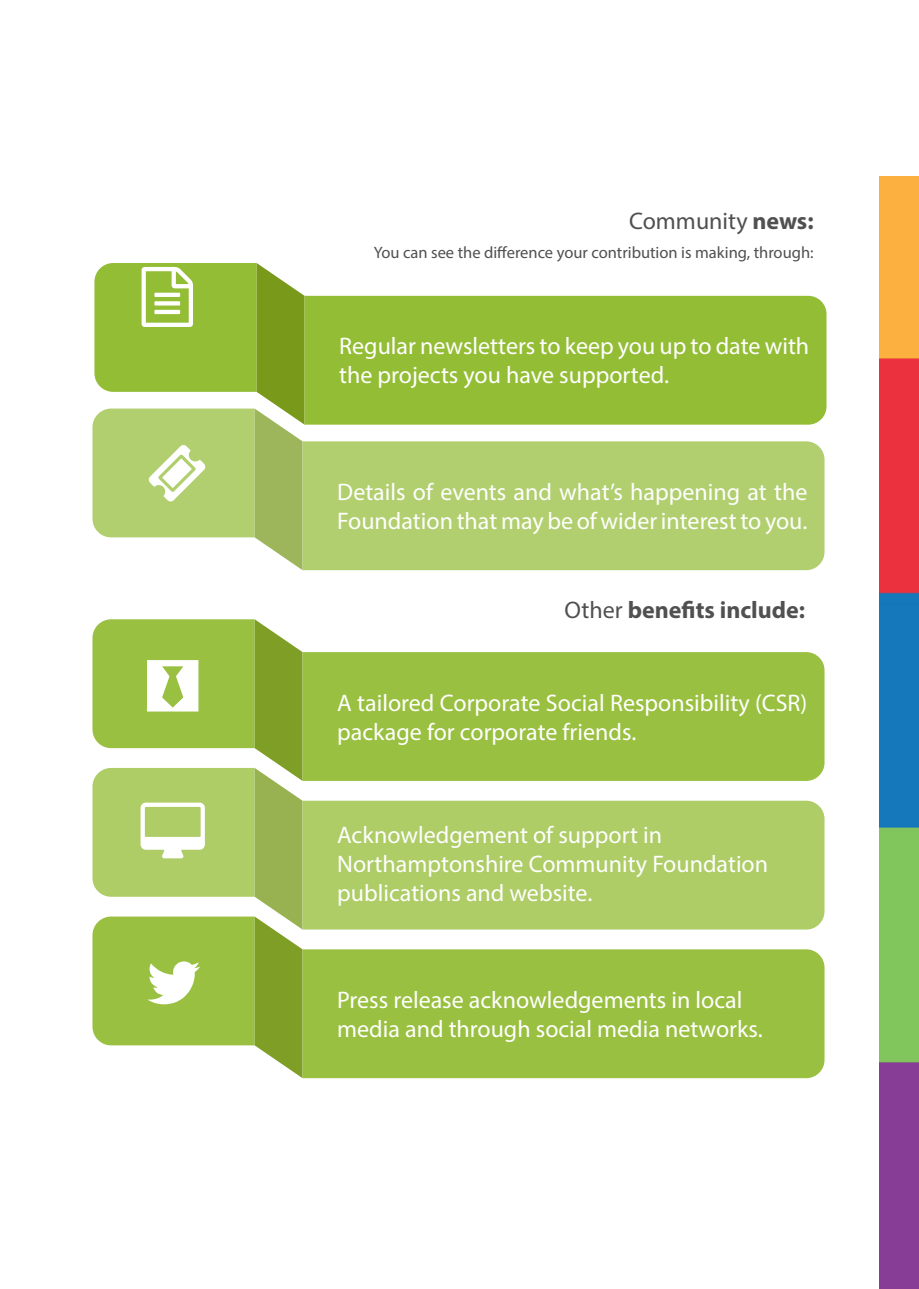
<style>
.page{position:relative;width:919px;height:1289px;background:#fff}
.page>*{position:absolute;margin:0;border:0;box-sizing:border-box;transform-origin:0 0}
.t1{font:24px/28.8px "Myriad Pro";color:#fff}
.t2{font:700 24px "Myriad Pro";color:#505050}
.t3{font:24px "Myriad Pro";color:#505050}
.t4{font:16.5px "Myriad Pro";color:#505050}
.s1{font-weight:700}
.s2{font-weight:400}
</style>
<div class="page">
<div style="left:304px;top:296px;width:522px;height:128px;background:#94bd36"></div>
<div style="left:302px;top:949px;width:522px;height:129px;background:#99c040"></div>
<div style="left:304px;top:441px;width:520px;height:129px;background:#b2cf6f"></div>
<img style="left:879px;top:176px;width:39px;height:1112px">
<div style="left:302px;top:800px;width:522px;height:129px;background:#aecd66"></div>
<div style="left:302px;top:652px;width:522px;height:129px;background:#99c040"></div>
<svg style="left:92px;top:263px;width:212px;height:307px"></svg>
<svg style="left:92px;top:619px;width:210px;height:459px"></svg>
<p class="t3" style="left:629px;top:206px;width:186px">Community <span class="s1">news:</span></p>
<p class="t4" style="left:374px;top:242px;width:441px">You can see the difference your contribution is making, through:</p>
<p class="t1" style="left:339px;top:331px;width:471px">Regular newsletters to keep you up to date with the projects you have supported.</p>
<p class="t1" style="left:337px;top:477px;width:471px">Details of events and what’s happening at the<br>Foundation that may be of wider interest to you.</p>
<p class="t2" style="left:564px;top:594px;width:242px"><span class="s2">Other</span> benefits include:</p>
<p class="t1" style="left:337px;top:688px;width:471px">A tailored Corporate Social Responsibility (CSR) package for corporate friends.</p>
<p class="t1" style="left:337px;top:820px;width:432px">Acknowledgement of support in<br>Northamptonshire Community Foundation publications and website.</p>
<p class="t1" style="left:337px;top:985px;width:427px">Press release acknowledgements in local media and through social media networks.</p>
</div>
